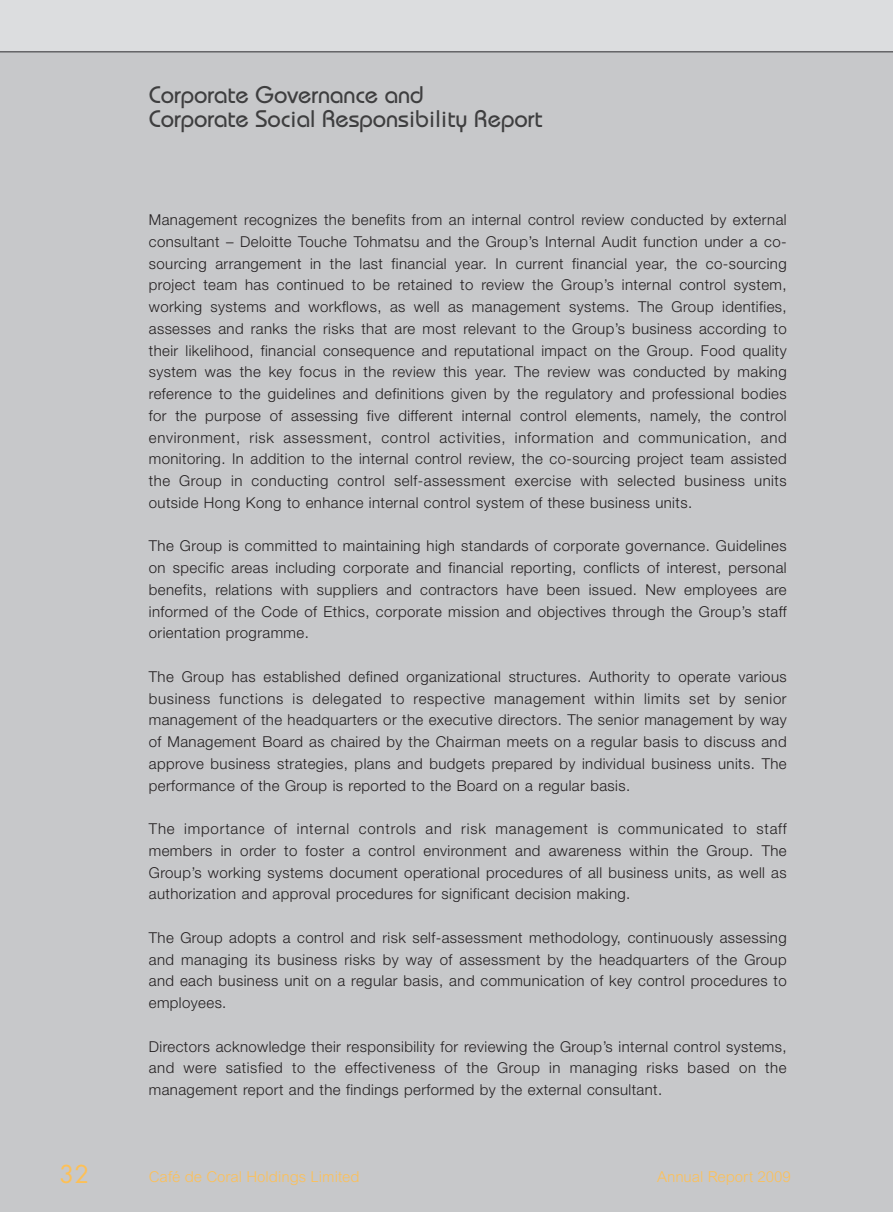
<style>
.page{position:relative;width:893px;height:1212px;background:#fff}
.page>*{position:absolute;margin:0;border:0;box-sizing:border-box;transform-origin:0 0}
.t1{font:500 24px/24px "Bauhaus Std";color:#3e3e3f}
.t2{font:24px "Futura Std";color:#fdc056}
.t3{font:300 15px/21.8px "Helvetica Neue LT Std";letter-spacing:.03em;color:#231f20;text-align:justify}
.t4{font:300 15px "Arial MT Std";color:#fdc056}
</style>
<div class="page">
<div style="left:0;top:51px;width:893px;height:1161px;background:#c7c8ca"></div>
<div style="left:0;top:0;width:893px;height:52px;background:#dcdddf"></div>
<hr style="left:0;top:51px;width:893px;height:2px;background:#636366">
<h1 class="t1" style="left:149px;top:85px;width:395px">Corporate Governance and<br>Corporate Social Responsibility Report</h1>
<p class="t3" style="left:149px;top:211px;width:639px">Management recognizes the benefits from an internal control review conducted by external consultant – Deloitte Touche Tohmatsu and the Group’s Internal Audit function under a co&shy;sourcing arrangement in the last financial year. In current financial year, the co-sourcing project team has continued to be retained to review the Group’s internal control system, working systems and workflows, as well as management systems. The Group identifies, assesses and ranks the risks that are most relevant to the Group’s business according to their likelihood, financial consequence and reputational impact on the Group. Food quality system was the key focus in the review this year. The review was conducted by making reference to the guidelines and definitions given by the regulatory and professional bodies for the purpose of assessing five different internal control elements, namely, the control environment, risk assessment, control activities, information and communication, and monitoring. In addition to the internal control review, the co-sourcing project team assisted the Group in conducting control self-assessment exercise with selected business units outside Hong Kong to enhance internal control system of these business units.</p>
<p class="t3" style="left:149px;top:537px;width:639px">The Group is committed to maintaining high standards of corporate governance. Guidelines on specific areas including corporate and financial reporting, conflicts of interest, personal benefits, relations with suppliers and contractors have been issued. New employees are informed of the Code of Ethics, corporate mission and objectives through the Group’s staff orientation programme.</p>
<p class="t3" style="left:149px;top:667px;width:639px">The Group has established defined organizational structures. Authority to operate various business functions is delegated to respective management within limits set by senior management of the headquarters or the executive directors. The senior management by way of Management Board as chaired by the Chairman meets on a regular basis to discuss and approve business strategies, plans and budgets prepared by individual business units. The performance of the Group is reported to the Board on a regular basis.</p>
<p class="t3" style="left:149px;top:820px;width:639px">The importance of internal controls and risk management is communicated to staff members in order to foster a control environment and awareness within the Group. The Group’s working systems document operational procedures of all business units, as well as authorization and approval procedures for significant decision making.</p>
<p class="t3" style="left:149px;top:928px;width:639px">The Group adopts a control and risk self-assessment methodology, continuously assessing and managing its business risks by way of assessment by the headquarters of the Group and each business unit on a regular basis, and communication of key control procedures to employees.</p>
<p class="t3" style="left:149px;top:1037px;width:639px">Directors acknowledge their responsibility for reviewing the Group’s internal control systems, and were satisfied to the effectiveness of the Group in managing risks based on the management report and the findings performed by the external consultant.</p>
<h1 class="t2" style="left:60px;top:1160px;width:31px">32</h1>
<p class="t4" style="left:149px;top:1171px;width:212px">Café de Coral Holdings Limited</p>
<p class="t4" style="left:657px;top:1171px;width:135px">Annual Report 2009</p>
</div>
